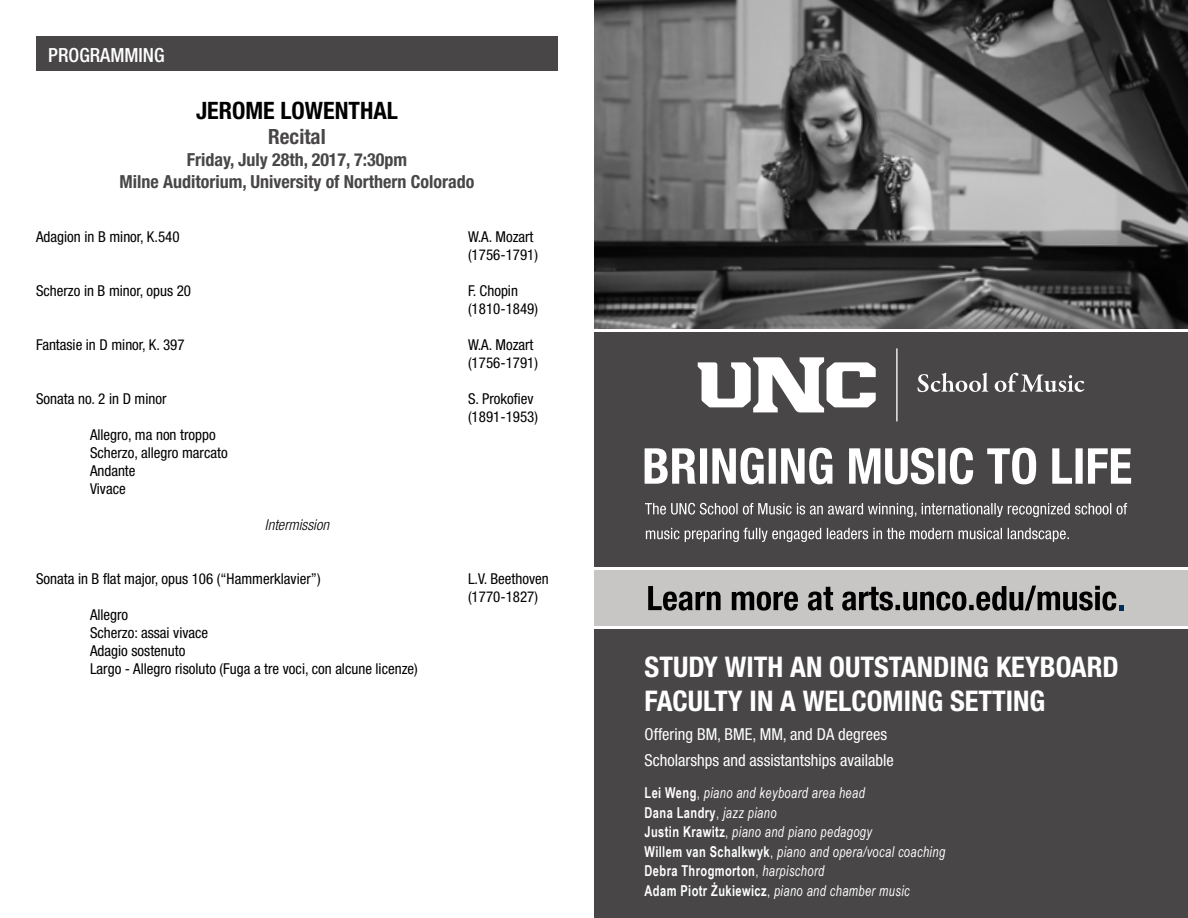
<style>
.page{position:relative;width:1188px;height:918px;background:#fff}
.page>*{position:absolute;margin:0;border:0;box-sizing:border-box;transform-origin:0 0}
.t1{font:700 condensed 28.5px/34.2px "Helvetica Neue LT Std";color:#fff}
.t2{font:700 condensed 24px "Helvetica Neue LT Std";color:#000}
.t3{font:700 condensed 21px "Helvetica Neue LT Std";color:#484646}
.t4{font:500 condensed 19.5px "Helvetica Neue LT Std";color:#fff}
.t5{font:700 condensed 18px/21.6px "Helvetica Neue LT Std";color:#484646;text-align:center}
.t6{font:condensed 16.5px/25.8px "Helvetica Neue LT Std";color:#fff}
.t7{font:condensed 15px/18px "Helvetica Neue LT Std";color:#000101}
.t8{font:italic 15px/19.5px "Arial Narrow";letter-spacing:.03em;color:#fff;scale:.9 1}
.t9{font:italic 300 condensed 15px "Helvetica Neue LT Std";color:#000101}
.s1{font-weight:700;font-style:normal}
.s2{font-style:normal}
</style>
<div class="page">
<div style="left:36px;top:37px;width:522px;height:34px;background:#484646"></div>
<div style="left:594px;top:630px;width:594px;height:288px;background:#484646"></div>
<div style="left:594px;top:570px;width:594px;height:56px;background:#c8c6c5"></div>
<svg style="left:842px;top:586px;width:281px;height:25px"></svg>
<svg style="left:648px;top:586px;width:185px;height:25px"></svg>
<div style="left:594px;top:332px;width:594px;height:234px;background:#484646"></div>
<svg style="left:645px;top:448px;width:486px;height:36px"></svg>
<svg style="left:646px;top:528px;width:423px;height:14px"></svg>
<svg style="left:645px;top:503px;width:482px;height:14px"></svg>
<img style="left:594px;top:0;width:594px;height:329px">
<svg style="left:917px;top:373px;width:71px;height:19px"></svg>
<svg style="left:995px;top:373px;width:89px;height:19px"></svg>
<hr style="left:896px;top:348px;width:2px;height:74px;background:#e4e2e1">
<svg style="left:698px;top:357px;width:178px;height:55px"></svg>
<h3 class="t4" style="left:48px;top:43px;width:118px">PROGRAMMING</h3>
<h2 class="t2" style="left:196px;top:96px;width:203px">JEROME LOWENTHAL</h2>
<h3 class="t3" style="left:268px;top:124px;width:59px">Recital</h3>
<p class="t5" style="left:120px;top:149px;width:356px">Friday, July 28th, 2017, 7:30pm<br>Milne Auditorium, University of Northern Colorado</p>
<p class="t7" style="left:36px;top:227px;width:145px">Adagion in B minor, K.540</p>
<p class="t7" style="left:468px;top:227px;width:72px">W.A. Mozart (1756-1791)</p>
<p class="t7" style="left:36px;top:281px;width:157px">Scherzo in B minor, opus 20</p>
<p class="t7" style="left:468px;top:281px;width:72px">F. Chopin (1810-1849)</p>
<p class="t7" style="left:36px;top:335px;width:150px">Fantasie in D minor, K. 397</p>
<p class="t7" style="left:468px;top:335px;width:72px">W.A. Mozart (1756-1791)</p>
<p class="t7" style="left:36px;top:389px;width:132px">Sonata no. 2 in D minor</p>
<p class="t7" style="left:468px;top:389px;width:72px">S. Prokofiev (1891-1953)</p>
<p class="t7" style="left:90px;top:425px;width:139px">Allegro, ma non troppo<br>Scherzo, allegro marcato<br>Andante<br>Vivace</p>
<p class="t9" style="left:265px;top:516px;width:66px">Intermission</p>
<p class="t7" style="left:36px;top:569px;width:286px">Sonata in B flat major, opus 106 (“Hammerklavier”)</p>
<p class="t7" style="left:468px;top:569px;width:82px">L.V. Beethoven (1770-1827)</p>
<p class="t7" style="left:90px;top:605px;width:329px">Allegro<br>Scherzo: assai vivace<br>Adagio sostenuto<br>Largo - Allegro risoluto (Fuga a tre voci, con alcune licenze)</p>
<h1 class="t1" style="left:645px;top:649px;width:476px">STUDY WITH AN OUTSTANDING KEYBOARD<br>FACULTY IN A WELCOMING SETTING</h1>
<p class="t6" style="left:645px;top:721px;width:251px">Offering BM, BME, MM, and DA degrees<br>Scholarshps and assistantships available</p>
<p class="t8" style="left:645px;top:783px;width:335px"><span class="s1">Lei Weng</span><span class="s2">,</span> piano and keyboard area head<br><span class="s1">Dana Landry</span><span class="s2">,</span> jazz piano<br><span class="s1">Justin Krawitz</span><span class="s2">,</span> piano and piano pedagogy<br><span class="s1">Willem van Schalkwyk</span><span class="s2">,</span> piano and opera/vocal coaching <span class="s1">Debra Throgmorton</span><span class="s2">,</span> harpischord<br><span class="s1">Adam Piotr Żukiewicz</span><span class="s2">,</span> piano and chamber music</p>
</div>
